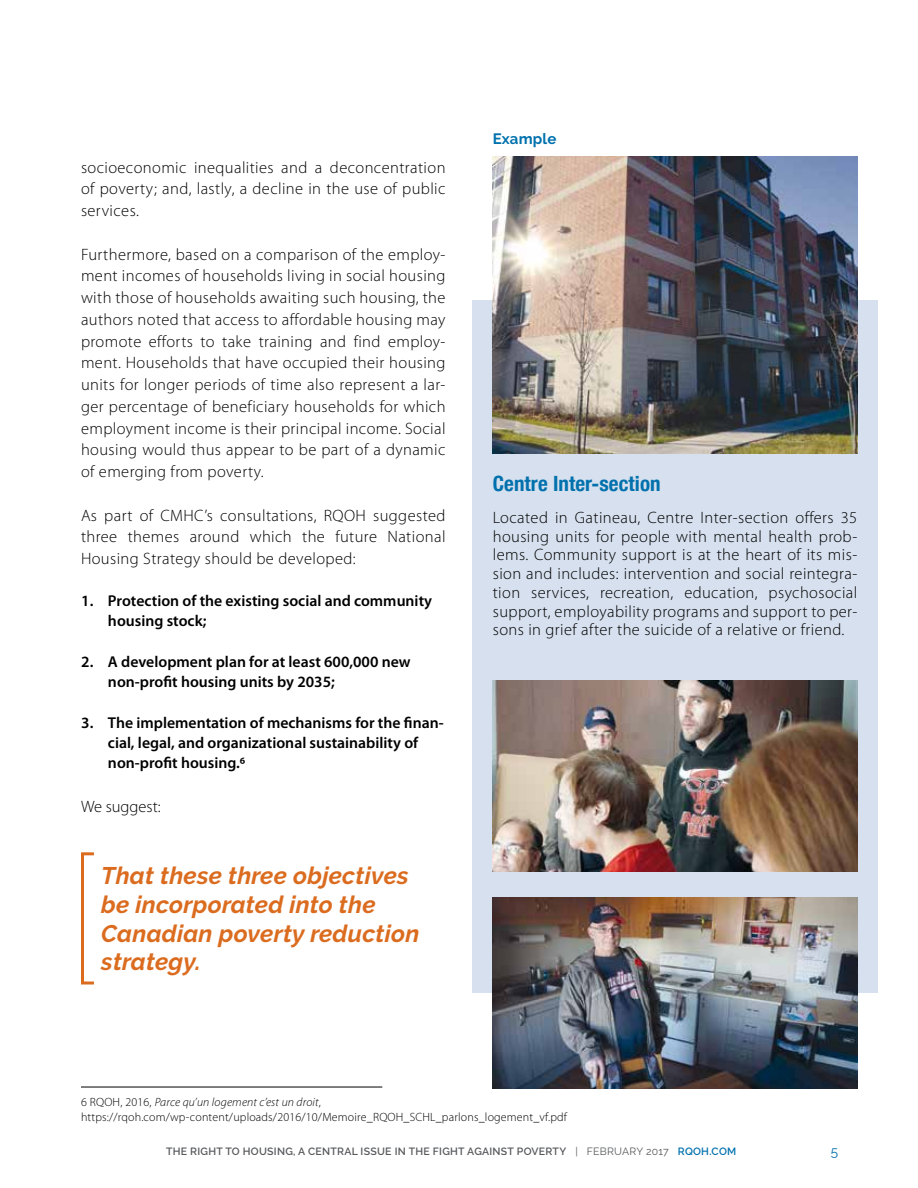
<style>
.page{position:relative;width:918px;height:1188px;background:#fff}
.page>*{position:absolute;margin:0;border:0;box-sizing:border-box;transform-origin:0 0}
.t1{font:italic 700 24px/28.8px "Raleway";letter-spacing:.01em;color:#db6c1f}
.t2{font:700 condensed 21px "Helvetica Neue";letter-spacing:.005em;color:#0071ad}
.t3{font:300 16.5px/21.8px "Myriad Pro";letter-spacing:.025em;color:#000;text-align:justify}
.t4{font:300 16.5px "Myriad Pro";color:#000}
.t5{font:600 15.75px/20.2px "Myriad Pro";color:#000}
.t6{font:700 15px "Raleway";letter-spacing:.01em;color:#0071ad}
.t7{font:13.5px "Raleway";color:#0071ad}
.t8{font:300 12px/14.4px "Myriad Pro";letter-spacing:.015em;color:#000}
.t9{font:600 10.5px "Raleway";letter-spacing:.025em;color:#56585b}
.s1{font-style:italic}
.s2{font-weight:400}
.s3{color:#0071ad}
</style>
<div class="page">
<hr style="left:81px;top:1087px;width:301px;height:1px;background:#000">
<div style="left:472px;top:301px;width:406px;height:692px;background:#d6e0ee"></div>
<img style="left:493px;top:156px;width:364px;height:298px">
<img style="left:493px;top:681px;width:364px;height:190px">
<img style="left:493px;top:898px;width:364px;height:190px">
<div style="left:81px;top:852px;width:14px;height:133px;border:3px solid #db6c1f"></div>
<p class="t3" style="left:81px;top:156px;width:366px">socioeconomic inequalities and a deconcentration of poverty; and, lastly, a decline in the use of public services.</p>
<p class="t3" style="left:81px;top:243px;width:366px">Furthermore, based on a comparison of the employ&shy;ment incomes of households living in social housing with those of households awaiting such housing, the authors noted that access to affordable housing may promote efforts to take training and find employ&shy;ment. Households that have occupied their housing units for longer periods of time also represent a lar&shy;ger percentage of beneficiary households for which employment income is their principal income. Social housing would thus appear to be part of a dynamic of emerging from poverty.</p>
<p class="t3" style="left:81px;top:504px;width:366px">As part of CMHC’s consultations, RQOH suggested three themes around which the future National Housing Strategy should be developed:</p>
<p class="t5" style="left:108px;top:590px;width:326px;text-indent:-27px">1. Protection of the existing social and community housing stock;</p>
<p class="t5" style="left:108px;top:651px;width:304px;text-indent:-27px">2. A development plan for at least 600,000 new non-profit housing units by 2035;</p>
<p class="t5" style="left:108px;top:712px;width:337px;text-indent:-27px">3. The implementation of mechanisms for the finan&shy;cial, legal, and organizational sustainability of non-profit housing.6</p>
<p class="t4" style="left:81px;top:796px;width:81px">We suggest:</p>
<h1 class="t1" style="left:101px;top:861px;width:320px">That these three objectives be incorporated into the<br>Canadian poverty reduction strategy.</h1>
<p class="t6" style="left:493px;top:131px;width:65px">Example</p>
<p class="t2" style="left:493px;top:466px;width:169px">Centre Inter-section</p>
<p class="t3" style="left:493px;top:508px;width:366px;line-height:18.8px">Located in Gatineau, Centre Inter-section offers 35 housing units for people with mental health prob&shy;lems. Community support is at the heart of its mis&shy;sion and includes: intervention and social reintegra&shy;tion services, recreation, education, psychosocial support, employability programs and support to per&shy;sons in grief after the suicide of a relative or friend.</p>
<p class="t8" style="left:81px;top:1095px;width:488px">6 RQOH, 2016, <span class="s1">Parce qu’un logement c’est un droit</span>, https://rqoh.com/wp-content/uploads/2016/10/Memoire_RQOH_SCHL_parlons_logement_vf.pdf</p>
<p class="t9" style="left:166px;top:1145px;width:572px">THE RIGHT TO HOUSING, A CENTRAL ISSUE IN THE FIGHT AGAINST POVERTY <span class="s2">| FEBRUARY 2017</span> <span class="s3">RQOH.COM</span></p>
<p class="t7" style="left:831px;top:1144px;width:9px">5</p>
</div>
